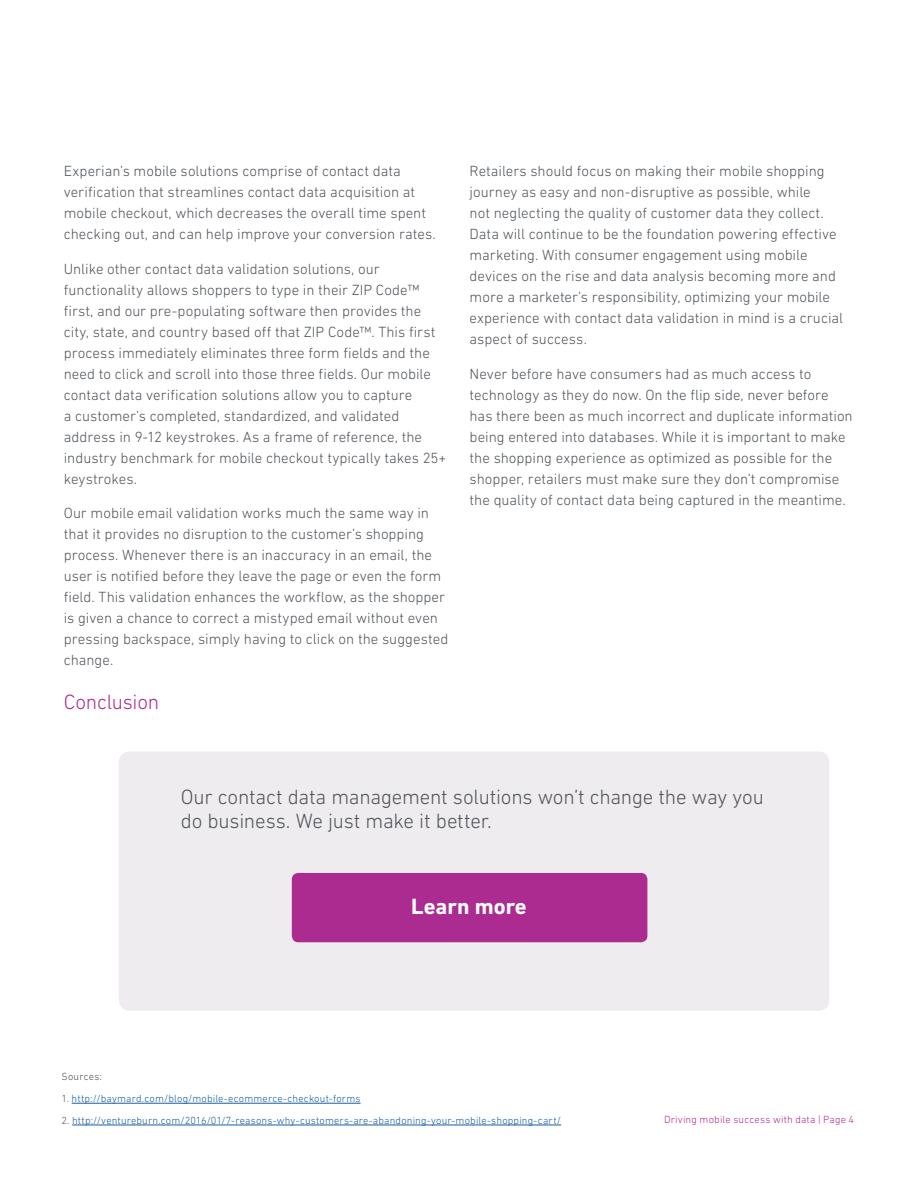
<style>
.page{position:relative;width:918px;height:1188px;background:#fff}
.page>*{position:absolute;margin:0;border:0;box-sizing:border-box;transform-origin:0 0}
.t1{font:700 22.5px "DIN Next W1 G";color:#fff}
.Body_text_10_14{font:300 21px/24px "DIN Next W1 G";letter-spacing:-.01em;color:#50555b}
.Headline_14_16{font:300 21px "DIN Next W1 G";letter-spacing:-.01em;color:#ac2b91}
.Body_text_10_14-2{font:300 15px/21px "DIN Next W1 G";color:#50555b}
.Footer_Source_text_7{font:300 10.5px "DIN Next W1 G";letter-spacing:.015em;color:#175d9e}
.t2{font:300 10.5px "DIN Next W1 G";letter-spacing:.02em;color:#ac2b91}
.Footer_Source_text_7-2{font:300 10.5px "DIN Next W1 G";letter-spacing:.02em;color:#50555b}
.s1{color:#50555b}
</style>
<div class="page">
<div style="left:119px;top:752px;width:710px;height:259px;background:#eeecee;border-radius:11px"></div>
<div style="left:292px;top:873px;width:355px;height:69px;background:#ac2b91;border-radius:6px"></div>
<hr style="left:72px;top:1103px;width:289px;height:1px;background:#175d9e">
<hr style="left:72px;top:1125px;width:489px;height:1px;background:#175d9e">
<p class="Body_text_10_14-2" style="left:64px;top:160px;width:374px">Experian’s mobile solutions comprise of contact data verification that streamlines contact data acquisition at mobile checkout, which decreases the overall time spent checking out, and can help improve your conversion rates.</p>
<p class="Body_text_10_14-2" style="left:64px;top:258px;width:384px">Unlike other contact data validation solutions, our functionality allows shoppers to type in their ZIP Code™ first, and our pre-populating software then provides the city, state, and country based off that ZIP Code™. This first process immediately eliminates three form fields and the need to click and scroll into those three fields. Our mobile contact data verification solutions allow you to capture<br>a customer’s completed, standardized, and validated address in 9-12 keystrokes. As a frame of reference, the industry benchmark for mobile checkout typically takes 25+ keystrokes.</p>
<p class="Body_text_10_14-2" style="left:64px;top:502px;width:386px">Our mobile email validation works much the same way in that it provides no disruption to the customer’s shopping process. Whenever there is an inaccuracy in an email, the user is notified before they leave the page or even the form field. This validation enhances the workflow, as the shopper is given a chance to correct a mistyped email without even pressing backspace, simply having to click on the suggested change.</p>
<p class="Headline_14_16" style="left:64px;top:690px;width:97px">Conclusion</p>
<p class="Body_text_10_14-2" style="left:470px;top:160px;width:375px">Retailers should focus on making their mobile shopping journey as easy and non-disruptive as possible, while<br>not neglecting the quality of customer data they collect.<br>Data will continue to be the foundation powering effective marketing. With consumer engagement using mobile devices on the rise and data analysis becoming more and more a marketer’s responsibility, optimizing your mobile experience with contact data validation in mind is a crucial aspect of success.</p>
<p class="Body_text_10_14-2" style="left:470px;top:363px;width:385px">Never before have consumers had as much access to technology as they do now. On the flip side, never before has there been as much incorrect and duplicate information being entered into databases. While it is important to make the shopping experience as optimized as possible for the shopper, retailers must make sure they don’t compromise the quality of contact data being captured in the meantime.</p>
<p class="Body_text_10_14" style="left:181px;top:785px;width:585px">Our contact data management solutions won’t change the way you do business. We just make it better.</p>
<p class="t1" style="left:411px;top:893px;width:117px">Learn more</p>
<p class="Footer_Source_text_7-2" style="left:62px;top:1071px;width:42px">Sources:</p>
<p class="Footer_Source_text_7" style="left:62px;top:1093px;width:300px"><span class="s1">1.</span> http://baymard.com/blog/mobile-ecommerce-checkout-forms</p>
<p class="Footer_Source_text_7" style="left:62px;top:1114px;width:501px"><span class="s1">2.</span> http://ventureburn.com/2016/01/7-reasons-why-customers-are-abandoning-your-mobile-shopping-cart/</p>
<p class="t2" style="left:664px;top:1113px;width:192px">Driving mobile success with data | Page 4</p>
</div>
